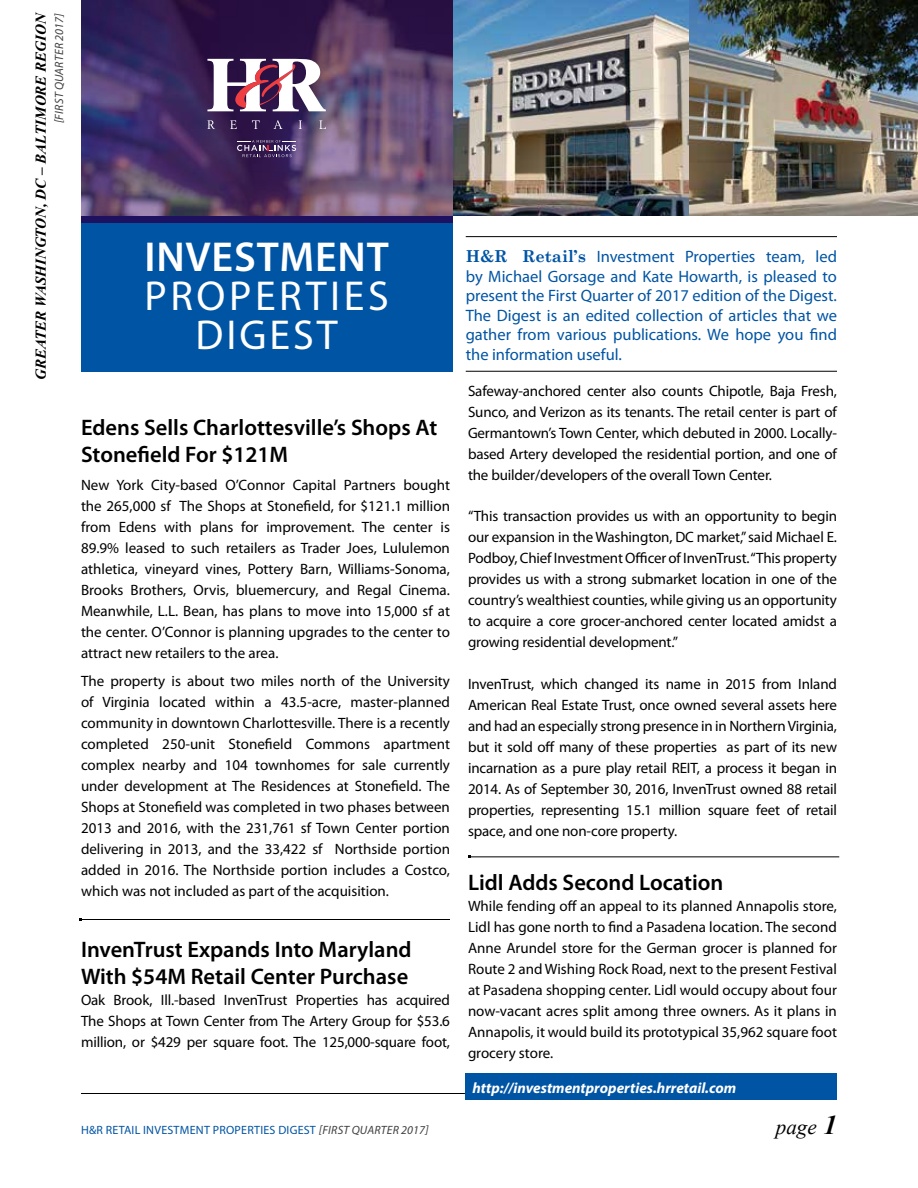
<style>
.page{position:relative;width:918px;height:1188px;background:#fff}
.page>*{position:absolute;margin:0;border:0;box-sizing:border-box;transform-origin:0 0}
.t1{font:42px/39px "Myriad Pro";letter-spacing:.085em;color:#fff;text-align:center}
.t2{font:600 42px "Myriad Pro";letter-spacing:.02em;color:#fff}
.t3{font:600 22.5px/27px "Myriad Pro";color:#000}
.t4{font:italic 21px "Times New Roman";color:#000}
.t5{font:16.5px/19.5px "Myriad Pro";color:#0054a4;text-align:justify}
.t6{font:15px/21px "Myriad Pro";letter-spacing:-.01em;color:#000;text-align:justify}
.t7{font:italic 700 15px "Myriad Pro";color:#fff}
.t8{font:italic 700 15px "Times New Roman";color:#000}
.t9{font:12px "Myriad Pro";letter-spacing:.02em;color:#0054a4}
.t10{font:italic 12px "Myriad Pro";letter-spacing:.01em;color:#414042}
.s1{font-family:"Century Schoolbook";font-weight:700}
.s2{font-style:italic;color:#414042}
.s3{font-weight:700;font-size:27px}
</style>
<div class="page">
<img style="left:688px;top:0;width:230px;height:216px">
<img style="left:452px;top:0;width:236px;height:216px">
<hr style="left:81px;top:1093px;width:756px;height:1px;background:#000">
<div style="left:466px;top:1073px;width:371px;height:27px;background:#0054a4"></div>
<svg style="left:81px;top:0;width:371px;height:216px;background:#4f3865"></svg>
<div style="left:81px;top:216px;width:371px;height:155px;background:#0054a4"></div>
<div style="left:81px;top:216px;width:371px;height:7px;background:#1d1160"></div>
<svg style="left:207px;top:120px;width:8px;height:9px"></svg>
<svg style="left:230px;top:120px;width:7px;height:9px"></svg>
<svg style="left:252px;top:120px;width:8px;height:9px"></svg>
<svg style="left:274px;top:120px;width:9px;height:9px"></svg>
<svg style="left:299px;top:120px;width:3px;height:9px"></svg>
<svg style="left:319px;top:120px;width:7px;height:9px"></svg>
<svg style="left:207px;top:59px;width:119px;height:52px"></svg>
<svg style="left:237px;top:140px;width:59px;height:17px"></svg>
<hr style="left:466px;top:236px;width:371px;height:1px;background:#000">
<hr style="left:466px;top:371px;width:371px;height:1px;background:#000">
<hr style="left:80px;top:919px;width:370px;height:1px;background:#000">
<hr style="left:470px;top:856px;width:369px;height:1px;background:#000">
<p class="t8" style="left:30px;top:380px;width:370px;rotate:-90deg">GREATER WASHINGTON, DC – BALTIMORE REGION</p>
<p class="t10" style="left:52px;top:123px;width:112px;rotate:-90deg">[FIRST QUARTER 2017]</p>
<h1 class="t2" style="left:144px;top:230px;width:246px">INVESTMENT</h1>
<h1 class="t1" style="left:144px;top:276px;width:246px">PROPERTIES<br>DIGEST</h1>
<h2 class="t3" style="left:81px;top:414px;width:358px">Edens Sells Charlottesville’s Shops At<br>Stonefield For $121M</h2>
<p class="t6" style="left:81px;top:474px;width:371px">New York City-based O’Connor Capital Partners bought the 265,000 sf The Shops at Stonefield, for $121.1 million from Edens with plans for improvement. The center is 89.9% leased to such retailers as Trader Joes, Lululemon athletica, vineyard vines, Pottery Barn, Williams-Sonoma, Brooks Brothers, Orvis, bluemercury, and Regal Cinema.<br>Meanwhile, L.L. Bean, has plans to move into 15,000 sf at the center. O’Connor is planning upgrades to the center to attract new retailers to the area.</p>
<p class="t6" style="left:81px;top:670px;width:371px">The property is about two miles north of the University of Virginia located within a 43.5-acre, master-planned community in downtown Charlottesville. There is a recently completed 250-unit Stonefield Commons apartment complex nearby and 104 townhomes for sale currently under development at The Residences at Stonefield. The Shops at Stonefield was completed in two phases between 2013 and 2016, with the 231,761 sf Town Center portion delivering in 2013, and the 33,422 sf Northside portion added in 2016. The Northside portion includes a Costco, which was not included as part of the acquisition.</p>
<h2 class="t3" style="left:81px;top:936px;width:332px">InvenTrust Expands Into Maryland<br>With $54M Retail Center Purchase</h2>
<p class="t6" style="left:81px;top:990px;width:371px">Oak Brook, Ill.-based InvenTrust Properties has acquired The Shops at Town Center from The Artery Group for $53.6 million, or $429 per square foot. The 125,000-square foot,</p>
<p class="t5" style="left:466px;top:247px;width:373px"><span class="s1">H&amp;R Retail’s</span> Investment Properties team, led by Michael Gorsage and Kate Howarth, is pleased to present the First Quarter of 2017 edition of the Digest.<br>The Digest is an edited collection of articles that we gather from various publications. We hope you find the information useful.</p>
<p class="t6" style="left:468px;top:380px;width:371px">Safeway-anchored center also counts Chipotle, Baja Fresh, Sunco, and Verizon as its tenants. The retail center is part of Germantown’s Town Center, which debuted in 2000. Locally&shy;based Artery developed the residential portion, and one of the builder/developers of the overall Town Center.</p>
<p class="t6" style="left:468px;top:505px;width:371px">“This transaction provides us with an opportunity to begin our expansion in the Washington, DC market,” said Michael E.<br>Podboy, Chief Investment Officer of InvenTrust. “This property provides us with a strong submarket location in one of the country’s wealthiest counties, while giving us an opportunity to acquire a core grocer-anchored center located amidst a growing residential development.”</p>
<p class="t6" style="left:468px;top:673px;width:371px">InvenTrust, which changed its name in 2015 from Inland American Real Estate Trust, once owned several assets here and had an especially strong presence in in Northern Virginia, but it sold off many of these properties as part of its new incarnation as a pure play retail REIT, a process it began in 2014. As of September 30, 2016, InvenTrust owned 88 retail properties, representing 15.1 million square feet of retail space, and one non-core property.</p>
<h2 class="t3" style="left:468px;top:868px;width:257px">Lidl Adds Second Location</h2>
<p class="t6" style="left:468px;top:895px;width:371px">While fending off an appeal to its planned Annapolis store, Lidl has gone north to find a Pasadena location. The second Anne Arundel store for the German grocer is planned for Route 2 and Wishing Rock Road, next to the present Festival at Pasadena shopping center. Lidl would occupy about four now-vacant acres split among three owners. As it plans in Annapolis, it would build its prototypical 35,962 square foot grocery store.</p>
<p class="t7" style="left:472px;top:1078px;width:265px">http://investmentproperties.hrretail.com</p>
<p class="t9" style="left:81px;top:1123px;width:349px">H&amp;R RETAIL INVESTMENT PROPERTIES DIGEST <span class="s2">[FIRST QUARTER 2017]</span></p>
<h3 class="t4" style="left:776px;top:1113px;width:63px">page <span class="s3">1</span></h3>
</div>
